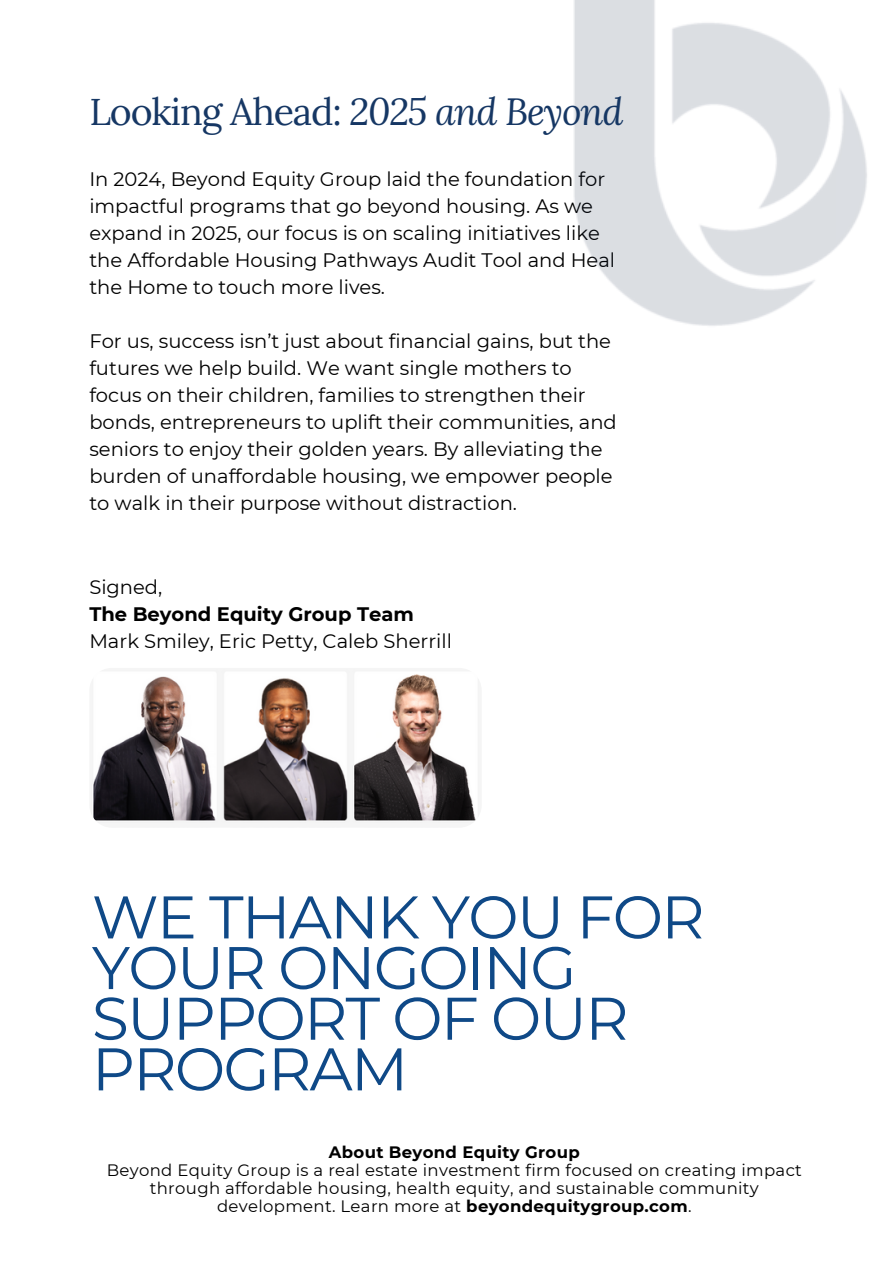
<style>
.page{position:relative;width:894px;height:1264px;background:#fff}
.page>*{position:absolute;margin:0;border:0;box-sizing:border-box;transform-origin:0 0}
.t1{font:60px/50.7px "Montserrat";letter-spacing:-.03em;color:#0f4987}
.t2{font:37.5px "Lora";letter-spacing:-.03em;color:#163764}
.t3{font:19.5px/27px "Montserrat";color:#000}
.t4{font:16.5px/18px "Montserrat";letter-spacing:.02em;color:#000;text-align:center}
.t5{font:700 16.5px "Montserrat";letter-spacing:.02em;color:#000}
.s1{font-style:italic}
.s2{font-weight:700}
</style>
<div class="page">
<img style="left:89px;top:668px;width:392px;height:159px;border-radius:22px">
<img style="left:574px;top:0;width:293px;height:326px">
<h3 class="t2" style="left:89px;top:87px;width:535px">Looking Ahead: <span class="s1">2025 and Beyond</span></h3>
<p class="t3" style="left:89px;top:166px;width:527px">In 2024, Beyond Equity Group laid the foundation for impactful programs that go beyond housing. As we expand in 2025, our focus is on scaling initiatives like the Affordable Housing Pathways Audit Tool and Heal the Home to touch more lives.</p>
<h2 class="t3" style="left:89px;top:328px;width:528px">For us, success isn’t just about financial gains, but the futures we help build. We want single mothers to focus on their children, families to strengthen their bonds, entrepreneurs to uplift their communities, and seniors to enjoy their golden years. By alleviating the burden of unaffordable housing, we empower people to walk in their purpose without distraction.</h2>
<h3 class="t3" style="left:89px;top:574px;width:364px">Signed,<br><span class="s2">The Beyond Equity Group Team<br></span>Mark Smiley, Eric Petty, Caleb Sherrill</h3>
<h3 class="t1" style="left:92px;top:891px;width:614px">WE THANK YOU FOR<br>YOUR ONGOING<br>SUPPORT OF OUR<br>PROGRAM</h3>
<p class="t5" style="left:329px;top:1141px;width:252px">About Beyond Equity Group</p>
<h1 class="t4" style="left:107px;top:1160px;width:696px">Beyond Equity Group is a real estate investment firm focused on creating impact through affordable housing, health equity, and sustainable community development. Learn more at <span class="s2">beyondequitygroup.com</span>.</h1>
</div>
